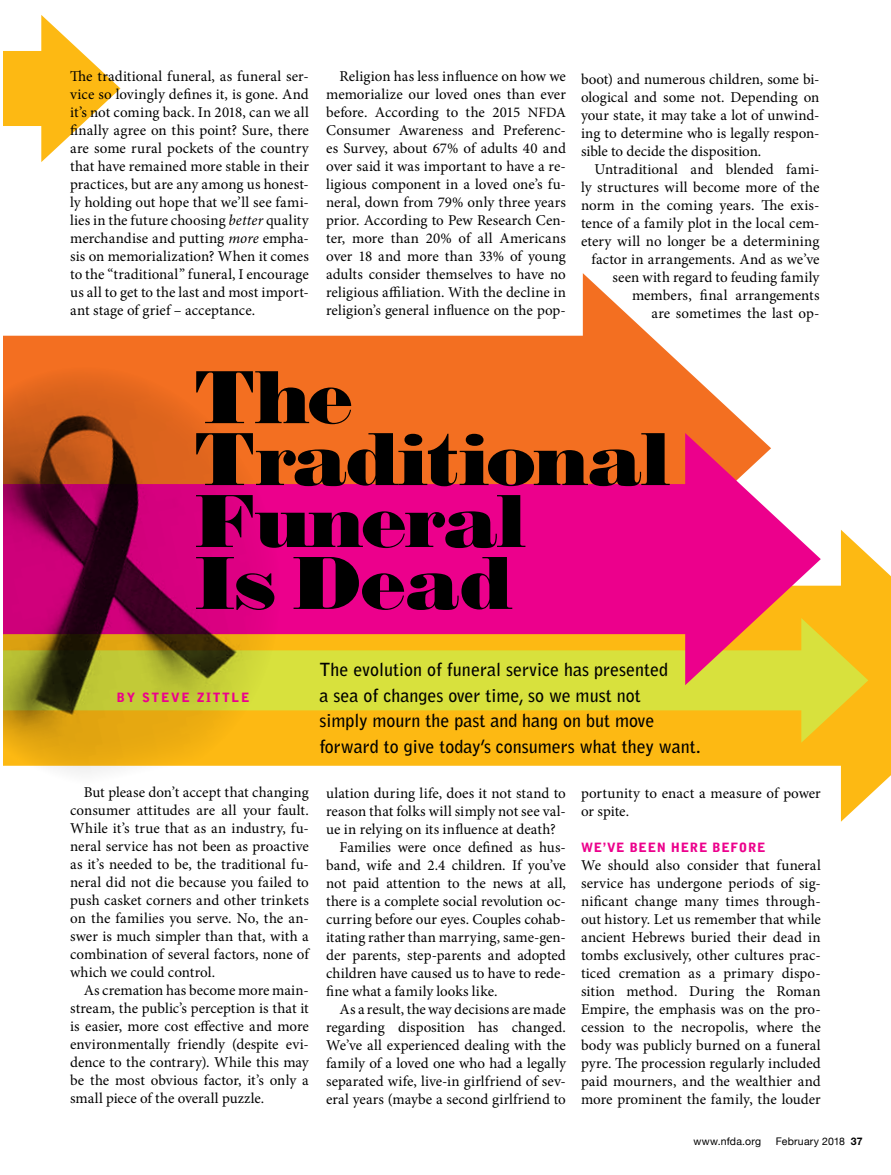
<style>
.page{position:relative;width:891px;height:1175px;background:#fff}
.page>*{position:absolute;margin:0;border:0;box-sizing:border-box;transform-origin:0 0}
.t1{font:71.4px/61.9px "Falstaff MT Std";letter-spacing:-.055em;color:#000}
.t2{font:700 18px/25.5px "Bell Gothic Std";color:#000}
.t3{font:15px/18px "Minion Pro";color:#000;text-align:justify}
.t4{font:900 12.75px "Bell Gothic Std";letter-spacing:.05em;color:#ec008c}
.t5{font:900 12.75px "Bell Gothic Std";letter-spacing:.13em;color:#ec008c}
.t6{font:10.5px "Helvetica Neue";letter-spacing:.02em;color:#000}
.s1{font-style:italic}
.s2{font-size:14.25px}
.s3{font-family:"Helvetica Neue LT Std";font-weight:700}
</style>
<div class="page">
<div style="left:0;top:336px;width:601px;height:225px;background:#f36f21"></div>
<svg style="left:583px;top:273px;width:172px;height:211px;fill:#f36f21"></svg>
<div style="left:0;top:585px;width:861px;height:180px;background:#fdb913"></div>
<div style="left:0;top:51px;width:61px;height:75px;background:#fdb913"></div>
<svg style="left:41px;top:15px;width:79px;height:147px"></svg>
<div style="left:0;top:650px;width:820px;height:60px;background:#d8e13d"></div>
<div style="left:0;top:484px;width:706px;height:150px;background:#ec008c"></div>
<svg style="left:685px;top:433px;width:206px;height:388px"></svg>
<img style="left:2px;top:367px;width:292px;height:406px">
<hr style="left:0;top:0;width:2px;height:788px;background:#fff">
<p class="t3" style="left:70px;top:67px;width:240px">The traditional funeral, as funeral ser&shy;vice so lovingly defines it, is gone. And it’s not coming back. In 2018, can we all finally agree on this point? Sure, there are some rural pockets of the country that have remained more stable in their practices, but are any among us honest&shy;ly holding out hope that we’ll see fami&shy;lies in the future choosing <span class="s1">better</span> quality merchandise and putting <span class="s1">more</span> empha&shy;sis on memorialization? When it comes to the “traditional” funeral, I encourage us all to get to the last and most import&shy;ant stage of grief – acceptance.</p>
<p class="t3" style="left:326px;top:67px;width:241px;text-indent:14px">Religion has less influence on how we memorialize our loved ones than ever before. According to the 2015 <span class="s2">NFDA </span>Consumer Awareness and Preferenc&shy;es Survey, about 67% of adults 40 and over said it was important to have a re&shy;ligious component in a loved one’s fu&shy;neral, down from 79% only three years prior. According to Pew Research Cen&shy;ter, more than 20% of all Americans over 18 and more than 33% of young adults consider themselves to have no religious affiliation. With the decline in religion’s general influence on the pop-</p>
<p class="t3" style="left:581px;top:70px;width:240px">boot) and numerous children, some bi&shy;ological and some not. Depending on your state, it may take a lot of unwind&shy;ing to determine who is legally respon&shy;sible to decide the disposition.</p>
<p class="t3" style="left:581px;top:160px;width:240px;text-align:right">Untraditional and blended fami&shy;ly structures will become more of the norm in the coming years. The exis&shy;tence of a family plot in the local cem&shy;etery will no longer be a determining factor in arrangements. And as we’ve seen with regard to feuding family members, final arrangements<br>are sometimes the last op-</p>
<h1 class="t1" style="left:194px;top:367px;width:480px">The<br>Traditional<br>Funeral<br>Is Dead</h1>
<p class="t5" style="left:117px;top:690px;width:134px">BY STEVE ZITTLE</p>
<p class="t2" style="left:320px;top:657px;width:383px">The evolution of funeral service has presented<br>a sea of changes over time, so we must not<br>simply mourn the past and hang on but move forward to give today’s consumers what they want.</p>
<p class="t3" style="left:70px;top:783px;width:240px;text-indent:14px">But please don’t accept that changing consumer attitudes are all your fault.<br>While it’s true that as an industry, fu&shy;neral service has not been as proactive as it’s needed to be, the traditional fu&shy;neral did not die because you failed to push casket corners and other trinkets on the families you serve. No, the an&shy;swer is much simpler than that, with a combination of several factors, none of which we could control.</p>
<p class="t3" style="left:70px;top:981px;width:240px;text-indent:14px">As cremation has become more main&shy;stream, the public’s perception is that it is easier, more cost effective and more environmentally friendly (despite evi&shy;dence to the contrary). While this may be the most obvious factor, it’s only a small piece of the overall puzzle.</p>
<p class="t3" style="left:326px;top:784px;width:241px">ulation during life, does it not stand to</p>
<p class="t3" style="left:326px;top:802px;width:241px">reason that folks will simply not see val-</p>
<p class="t3" style="left:326px;top:820px;width:231px">ue in relying on its influence at death?</p>
<p class="t3" style="left:340px;top:838px;width:228px">Families were once defined as hus-</p>
<p class="t3" style="left:326px;top:856px;width:241px">band, wife and 2.4 children. If you’ve</p>
<p class="t3" style="left:326px;top:874px;width:241px">not paid attention to the news at all,</p>
<p class="t3" style="left:326px;top:892px;width:241px">there is a complete social revolution oc-</p>
<p class="t3" style="left:326px;top:910px;width:241px">curring before our eyes. Couples cohab-</p>
<p class="t3" style="left:326px;top:928px;width:241px">itating rather than marrying, same-gen-</p>
<p class="t3" style="left:326px;top:946px;width:241px">der parents, step-parents and adopted</p>
<p class="t3" style="left:326px;top:964px;width:241px">children have caused us to have to rede-</p>
<p class="t3" style="left:326px;top:982px;width:173px">fine what a family looks like.</p>
<p class="t3" style="left:340px;top:1000px;width:228px">As a result, the way decisions are made</p>
<p class="t3" style="left:326px;top:1018px;width:241px">regarding disposition has changed.</p>
<p class="t3" style="left:326px;top:1036px;width:241px">We’ve all experienced dealing with the</p>
<p class="t3" style="left:326px;top:1054px;width:241px">family of a loved one who had a legally</p>
<p class="t3" style="left:326px;top:1072px;width:241px">separated wife, live-in girlfriend of sev-</p>
<p class="t3" style="left:326px;top:1090px;width:241px">eral years (maybe a second girlfriend to</p>
<p class="t3" style="left:581px;top:784px;width:241px">portunity to enact a measure of power or spite.</p>
<p class="t4" style="left:581px;top:840px;width:186px">WE’VE BEEN HERE BEFORE</p>
<p class="t3" style="left:581px;top:856px;width:241px">We should also consider that funeral service has undergone periods of sig&shy;nificant change many times through&shy;out history. Let us remember that while ancient Hebrews buried their dead in tombs exclusively, other cultures prac&shy;ticed cremation as a primary dispo&shy;sition method. During the Roman Empire, the emphasis was on the pro&shy;cession to the necropolis, where the body was publicly burned on a funeral pyre. The procession regularly included paid mourners, and the wealthier and more prominent the family, the louder</p>
<p class="t6" style="left:693px;top:1133px;width:69px">www.nfda.org</p>
<p class="t6" style="left:776px;top:1133px;width:89px">February 2018 <span class="s3">37</span></p>
</div>
